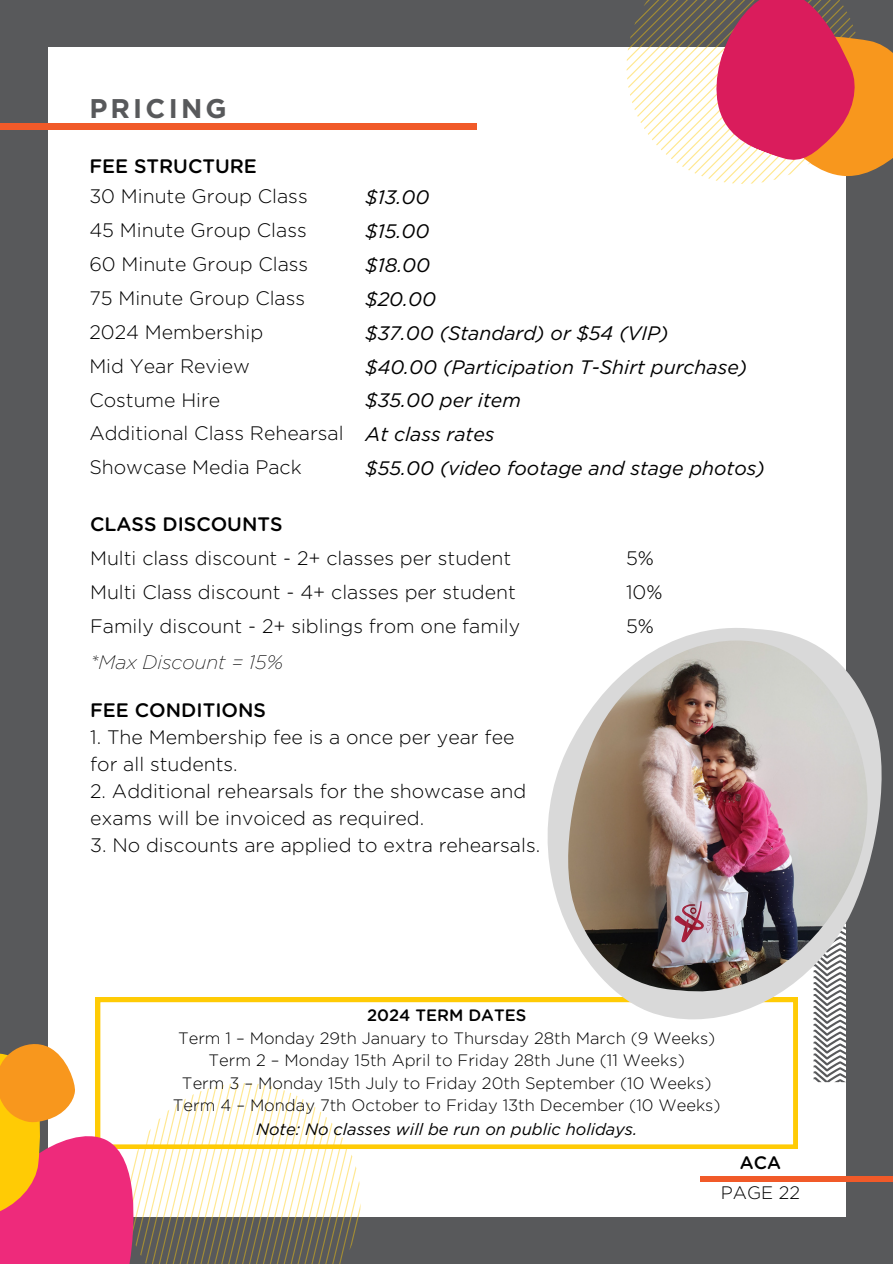
<style>
.page{position:relative;width:893px;height:1264px;background:#fff}
.page>*{position:absolute;margin:0;border:0;box-sizing:border-box;transform-origin:0 0}
.t1{font:700 27px "Gotham";letter-spacing:.12em;color:#58595b}
.t2{font:300 19.5px/27px "Gotham Rounded";color:#000}
.t3{font:300 19.5px "Gotham";color:#000}
.t4{font:italic 19.5px "Gotham";color:#000}
.t5{font:500 19.5px "Gotham Rounded";color:#000}
.t6{font:italic 200 19.5px "Gotham";color:#000}
.t7{font:300 18px "Gotham";color:#000}
.t8{font:500 18px "Gotham Rounded";color:#000}
.t9{font:300 16.5px "Gotham";color:#000}
.t10{font:italic 16.5px "Gotham";color:#000}
.t11{font:500 16.5px "Gotham Rounded";color:#000}
</style>
<div class="page">
<div style="left:0;top:0;width:892px;height:1263px;background:#58595b"></div>
<div style="left:48px;top:47px;width:797px;height:1169px;background:#fff"></div>
<hr style="left:700px;top:1176px;width:192px;height:4px;background:#f15a29">
<svg style="left:96px;top:997px;width:701px;height:151px"></svg>
<svg style="left:813px;top:1019px;width:33px;height:63px"></svg>
<svg style="left:626px;top:0;width:266px;height:201px"></svg>
<svg style="left:0;top:1020px;width:404px;height:243px"></svg>
<div style="left:0;top:124px;width:476px;height:6px;background:#f15a29"></div>
<svg style="left:533px;top:618px;width:349px;height:401px"></svg>
<img style="left:568px;top:640px;width:299px;height:359px">
<p class="t1" style="left:89px;top:93px;width:139px">PRICING</p>
<p class="t5" style="left:89px;top:157px;width:169px">FEE STRUCTURE</p>
<p class="t3" style="left:89px;top:188px;width:220px">30 Minute Group Class</p>
<p class="t3" style="left:89px;top:221px;width:219px">45 Minute Group Class</p>
<p class="t3" style="left:89px;top:255px;width:220px">60 Minute Group Class</p>
<p class="t3" style="left:89px;top:289px;width:217px">75 Minute Group Class</p>
<p class="t3" style="left:89px;top:323px;width:175px">2024 Membership</p>
<p class="t3" style="left:89px;top:357px;width:162px">Mid Year Review</p>
<p class="t3" style="left:89px;top:391px;width:132px">Costume Hire</p>
<p class="t3" style="left:89px;top:425px;width:256px">Additional Class Rehearsal</p>
<p class="t3" style="left:89px;top:458px;width:214px">Showcase Media Pack</p>
<p class="t4" style="left:365px;top:186px;width:65px">$13.00</p>
<p class="t4" style="left:365px;top:220px;width:65px">$15.00</p>
<p class="t4" style="left:365px;top:254px;width:66px">$18.00</p>
<p class="t4" style="left:365px;top:288px;width:72px">$20.00</p>
<p class="t4" style="left:365px;top:322px;width:304px">$37.00 (Standard) or $54 (VIP)</p>
<p class="t4" style="left:365px;top:356px;width:383px">$40.00 (Participation T-Shirt purchase)</p>
<p class="t4" style="left:365px;top:390px;width:157px">$35.00 per item</p>
<p class="t4" style="left:365px;top:423px;width:131px">At class rates</p>
<p class="t4" style="left:365px;top:457px;width:401px">$55.00 (video footage and stage photos)</p>
<p class="t5" style="left:90px;top:515px;width:194px">CLASS DISCOUNTS</p>
<p class="t2" style="left:90px;top:545px;width:422px">Multi class discount - 2+ classes per student</p>
<p class="t2" style="left:90px;top:579px;width:427px">Multi Class discount - 4+ classes per student</p>
<p class="t2" style="left:90px;top:613px;width:431px">Family discount - 2+ siblings from one family</p>
<p class="t6" style="left:90px;top:651px;width:194px">*Max Discount = 15%</p>
<p class="t5" style="left:90px;top:701px;width:177px">FEE CONDITIONS</p>
<p class="t2" style="left:90px;top:724px;width:426px">1. The Membership fee is a once per year fee for all students.</p>
<p class="t2" style="left:90px;top:778px;width:437px">2. Additional rehearsals for the showcase and exams will be invoiced as required.</p>
<p class="t2" style="left:90px;top:832px;width:451px">3. No discounts are applied to extra rehearsals.</p>
<p class="t2" style="left:626px;top:545px;width:29px">5%</p>
<p class="t2" style="left:626px;top:579px;width:38px">10%</p>
<p class="t2" style="left:626px;top:613px;width:29px">5%</p>
<p class="t11" style="left:367px;top:1008px;width:161px">2024 TERM DATES</p>
<p class="t9" style="left:178px;top:1030px;width:538px">Term 1 – Monday 29th January to Thursday 28th March (9 Weeks)</p>
<p class="t9" style="left:209px;top:1053px;width:477px">Term 2 – Monday 15th April to Friday 28th June (11 Weeks)</p>
<p class="t9" style="left:182px;top:1075px;width:531px">Term 3 – Monday 15th July to Friday 20th September (10 Weeks)</p>
<p class="t9" style="left:173px;top:1098px;width:549px">Term 4 – Monday 7th October to Friday 13th December (10 Weeks)</p>
<p class="t10" style="left:256px;top:1120px;width:382px">Note: No classes will be run on public holidays.</p>
<p class="t8" style="left:739px;top:1154px;width:43px">ACA</p>
<p class="t7" style="left:721px;top:1184px;width:81px">PAGE 22</p>
</div>
